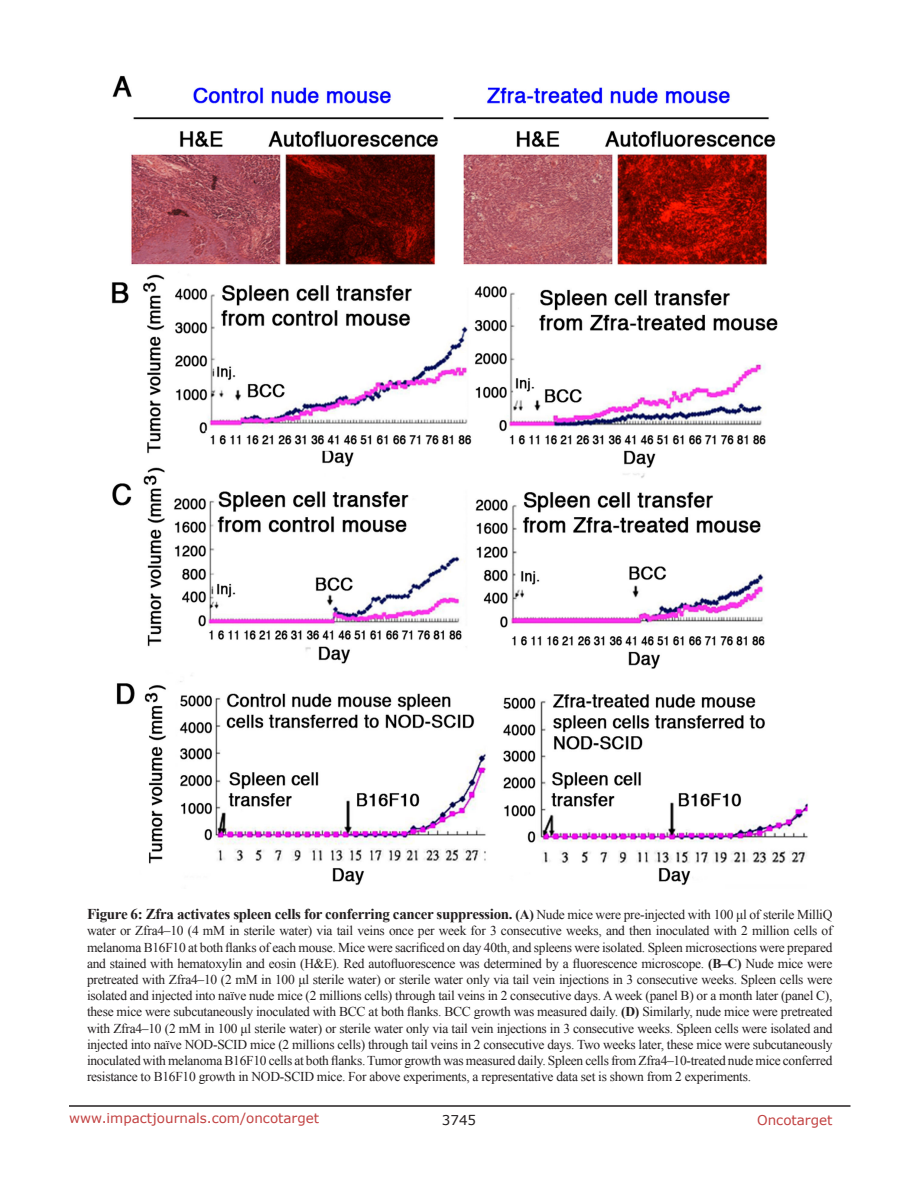
<style>
.page{position:relative;width:918px;height:1188px;background:#fff}
.page>*{position:absolute;margin:0;border:0;box-sizing:border-box;transform-origin:0 0}
.FigureText{font:700 15px "Times New Roman";letter-spacing:-.02em;color:#231f20}
.FigureText-2{font:13.5px/16.2px "Times New Roman";letter-spacing:-.02em;color:#231f20;text-align:justify}
.t1{font:13.5px "Verdana";color:#c24141}
.t2{font:13.5px "Verdana";color:#231f20}
.s1{font-size:13.5px}
.s2{font-weight:400;font-size:13.5px}
.s3{font-weight:700}
</style>
<div class="page">
<hr style="left:69px;top:1105px;width:781px;height:2px;background:#231f20">
<img style="left:111px;top:75px;width:697px;height:811px">
<p class="FigureText" style="left:87px;top:904px;width:747px">Figure 6: Zfra activates spleen cells for conferring cancer suppression. <span class="s1">(A)</span> <span class="s2">Nude mice were pre-injected with 100 μl of sterile MilliQ</span></p>
<p class="FigureText-2" style="left:87px;top:922px;width:747px">water or Zfra4–10 (4 mM in sterile water) via tail veins once per week for 3 consecutive weeks, and then inoculated with 2 million cells of melanoma B16F10 at both flanks of each mouse. Mice were sacrificed on day 40th, and spleens were isolated. Spleen microsections were prepared and stained with hematoxylin and eosin (H&amp;E). Red autofluorescence was determined by a fluorescence microscope. <span class="s3">(B–C)</span> Nude mice were pretreated with Zfra4–10 (2 mM in 100 μl sterile water) or sterile water only via tail vein injections in 3 consecutive weeks. Spleen cells were isolated and injected into naïve nude mice (2 millions cells) through tail veins in 2 consecutive days. A week (panel B) or a month later (panel C), these mice were subcutaneously inoculated with BCC at both flanks. BCC growth was measured daily. <span class="s3">(D)</span> Similarly, nude mice were pretreated with Zfra4–10 (2 mM in 100 μl sterile water) or sterile water only via tail vein injections in 3 consecutive weeks. Spleen cells were isolated and injected into naïve NOD-SCID mice (2 millions cells) through tail veins in 2 consecutive days. Two weeks later, these mice were subcutaneously inoculated with melanoma B16F10 cells at both flanks. Tumor growth was measured daily. Spleen cells from Zfra4–10-treated nude mice conferred resistance to B16F10 growth in NOD-SCID mice. For above experiments, a representative data set is shown from 2 experiments.</p>
<p class="t1" style="left:69px;top:1109px;width:252px">www.impactjournals.com/oncotarget</p>
<p class="t2" style="left:442px;top:1111px;width:36px">3745</p>
<p class="t1" style="left:757px;top:1111px;width:77px">Oncotarget</p>
</div>
